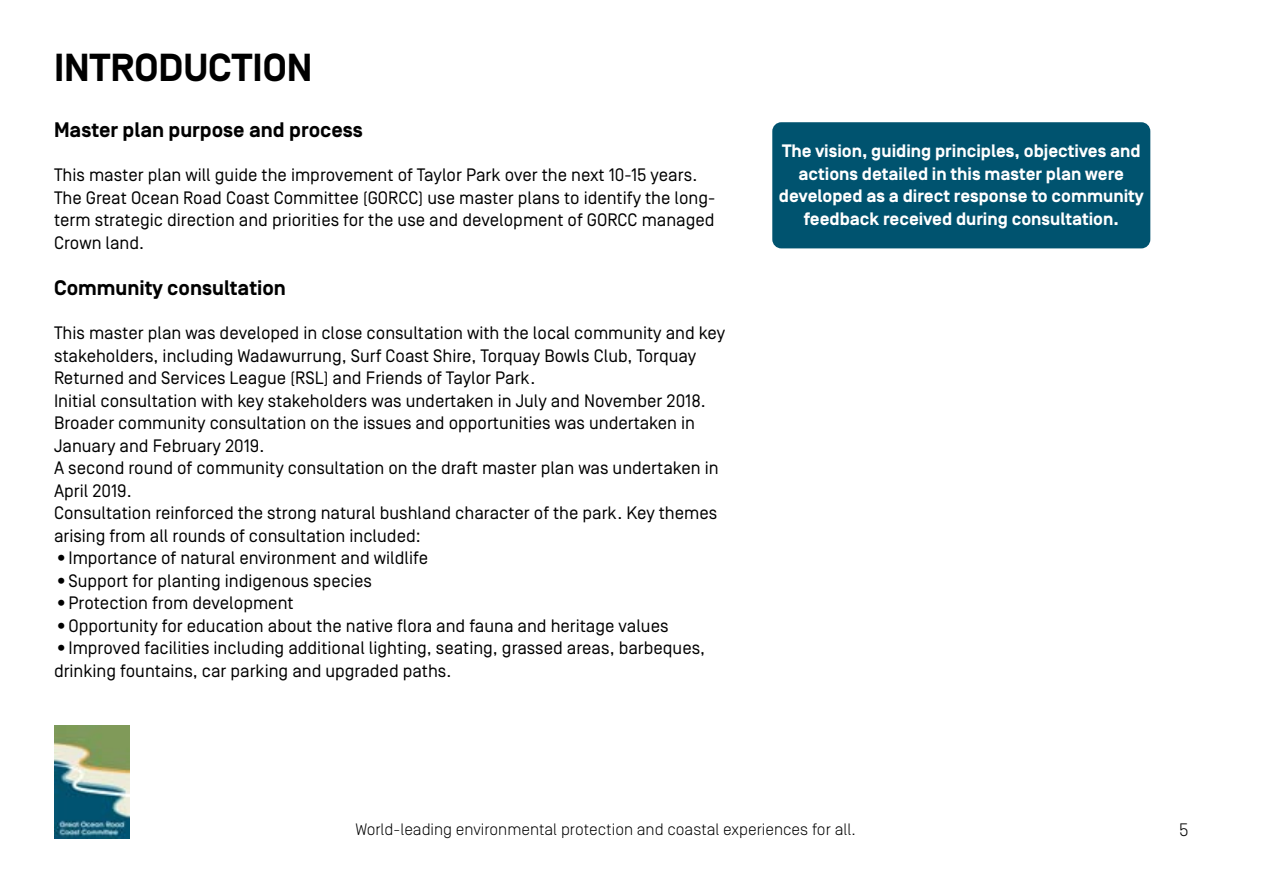
<style>
.page{position:relative;width:1263px;height:893px;background:#fff}
.page>*{position:absolute;margin:0;border:0;box-sizing:border-box;transform-origin:0 0}
.t1{font:700 39px "Simplon BP";color:#000}
.t2{font:700 21px "Simplon BP";color:#000}
.t3{font:18px/22.5px "Simplon BP Regular";color:#000}
.t4{font:700 18px/22.5px "Simplon BP";color:#fff;text-align:center}
.t5{font:300 18px "Simplon BP";color:#000}
.t6{font:300 16.5px "Simplon BP";color:#000}
</style>
<div class="page">
<img style="left:54px;top:725px;width:76px;height:114px">
<div style="left:772px;top:122px;width:378px;height:126px;background:#00536f;border-radius:9px"></div>
<h1 class="t1" style="left:54px;top:46px;width:260px">INTRODUCTION</h1>
<p class="t2" style="left:54px;top:118px;width:310px">Master plan purpose and process</p>
<p class="t3" style="left:54px;top:164px;width:663px">This master plan will guide the improvement of Taylor Park over the next 10-15 years.<br>The Great Ocean Road Coast Committee (GORCC) use master plans to identify the long&shy;term strategic direction and priorities for the use and development of GORCC managed Crown land.</p>
<p class="t2" style="left:54px;top:276px;width:233px">Community consultation</p>
<p class="t3" style="left:54px;top:322px;width:673px">This master plan was developed in close consultation with the local community and key stakeholders, including Wadawurrung, Surf Coast Shire, Torquay Bowls Club, Torquay Returned and Services League (RSL) and Friends of Taylor Park.<br>Initial consultation with key stakeholders was undertaken in July and November 2018.<br>Broader community consultation on the issues and opportunities was undertaken in January and February 2019.<br>A second round of community consultation on the draft master plan was undertaken in April 2019.<br>Consultation reinforced the strong natural bushland character of the park. Key themes arising from all rounds of consultation included:</p>
<p class="t3" style="left:54px;top:547px;width:376px">•Importance of natural environment and wildlife</p>
<p class="t3" style="left:54px;top:569px;width:319px">•Support for planting indigenous species</p>
<p class="t3" style="left:54px;top:592px;width:241px">•Protection from development</p>
<p class="t3" style="left:54px;top:614px;width:616px">•Opportunity for education about the native flora and fauna and heritage values</p>
<p class="t3" style="left:54px;top:637px;width:653px">•Improved facilities including additional lighting, seating, grassed areas, barbeques, drinking fountains, car parking and upgraded paths.</p>
<p class="t4" style="left:779px;top:141px;width:366px">The vision, guiding principles, objectives and actions detailed in this master plan were developed as a direct response to community feedback received during consultation.</p>
<p class="t6" style="left:355px;top:819px;width:502px">World-leading environmental protection and coastal experiences for all.</p>
<p class="t5" style="left:1179px;top:819px;width:11px">5</p>
</div>
